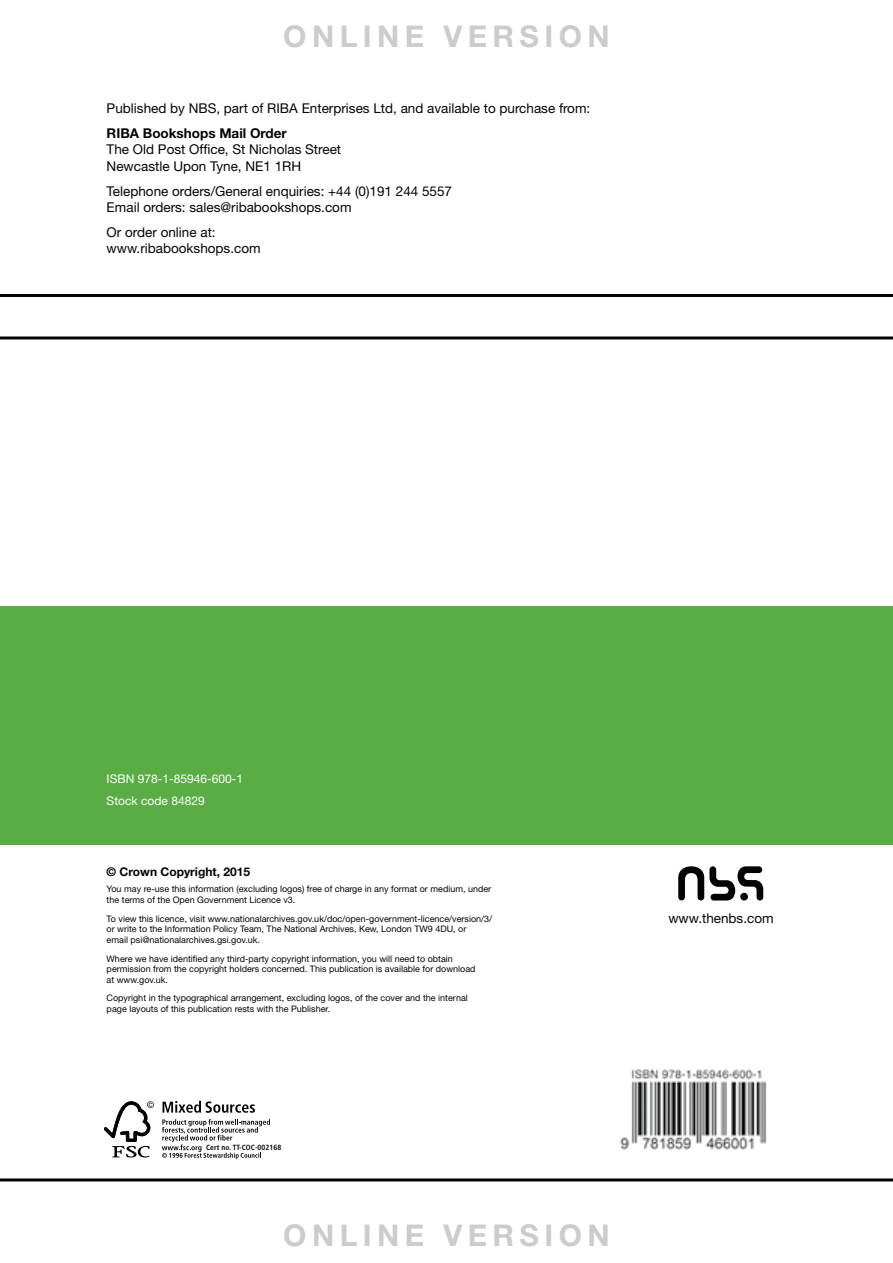
<style>
.page{position:relative;width:893px;height:1263px;background:#fff}
.page>*{position:absolute;margin:0;border:0;box-sizing:border-box;transform-origin:0 0}
.t1{font:700 30px "Helvetica Neue";letter-spacing:.18em;color:#cccccb}
.t2{font:13.5px/16.5px "Helvetica Neue";color:#040503}
.t3{font:700 13.5px "Helvetica Neue";color:#040503}
.t4{font:12px/21.8px "Helvetica Neue";color:#fff}
.t5{font:700 12px "Helvetica Neue";color:#040503}
.t6{font:9px/10.5px "Helvetica Neue";color:#040503}
.t7{font:700 condensed 7.5px "Frutiger";letter-spacing:.01em;color:#040503}
</style>
<div class="page">
<div style="left:0;top:606px;width:893px;height:238px;background:#5aad45"></div>
<hr style="left:0;top:294px;width:893px;height:3px;background:#040503">
<hr style="left:0;top:336px;width:893px;height:3px;background:#040503">
<hr style="left:0;top:1178px;width:893px;height:3px;background:#040503">
<img style="left:620px;top:1069px;width:147px;height:81px">
<svg style="left:678px;top:866px;width:85px;height:34px"></svg>
<div style="left:740px;top:893px;width:8px;height:7px;background:#040503;border-radius:50%"></div>
<svg style="left:104px;top:1101px;width:50px;height:56px"></svg>
<svg style="left:162px;top:1119px;width:108px;height:40px"></svg>
<svg style="left:163px;top:1101px;width:92px;height:12px"></svg>
<h1 class="t1" style="left:283px;top:26px;width:328px">ONLINE VERSION</h1>
<h2 class="t2" style="left:107px;top:101px;width:485px">Published by NBS, part of RIBA Enterprises Ltd, and available to purchase from:</h2>
<h2 class="t3" style="left:107px;top:128px;width:182px">RIBA Bookshops Mail Order</h2>
<h2 class="t2" style="left:107px;top:143px;width:236px">The Old Post Office, St Nicholas Street<br>Newcastle Upon Tyne, NE1 1RH</h2>
<h2 class="t2" style="left:107px;top:184px;width:347px">Telephone orders/General enquiries: +44 (0)191 244 5557<br>Email orders: sales@ribabookshops.com</h2>
<h2 class="t2" style="left:107px;top:225px;width:155px">Or order online at: www.ribabookshops.com</h2>
<h3 class="t4" style="left:107px;top:769px;width:138px">ISBN 978-1-85946-600-1<br>Stock code 84829</h3>
<h3 class="t5" style="left:107px;top:867px;width:145px">© Crown Copyright, 2015</h3>
<p class="t6" style="left:107px;top:885px;width:386px">You may re-use this information (excluding logos) free of charge in any format or medium, under the terms of the Open Government Licence v3.</p>
<p class="t6" style="left:107px;top:914px;width:387px">To view this licence, visit www.nationalarchives.gov.uk/doc/open-government-licence/version/3/ or write to the Information Policy Team, The National Archives, Kew, London TW9 4DU, or<br>email psi@nationalarchives.gsi.gov.uk.</p>
<p class="t6" style="left:107px;top:954px;width:370px">Where we have identified any third-party copyright information, you will need to obtain permission from the copyright holders concerned. This publication is available for download at www.gov.uk.</p>
<p class="t6" style="left:107px;top:994px;width:363px">Copyright in the typographical arrangement, excluding logos, of the cover and the internal page layouts of this publication rests with the Publisher.</p>
<p class="t7" style="left:206px;top:1144px;width:77px">Cert no. TT-COC-002168</p>
<h1 class="t1" style="left:283px;top:1224px;width:328px">ONLINE VERSION</h1>
<h2 class="t2" style="left:668px;top:911px;width:107px">www.thenbs.com</h2>
</div>
